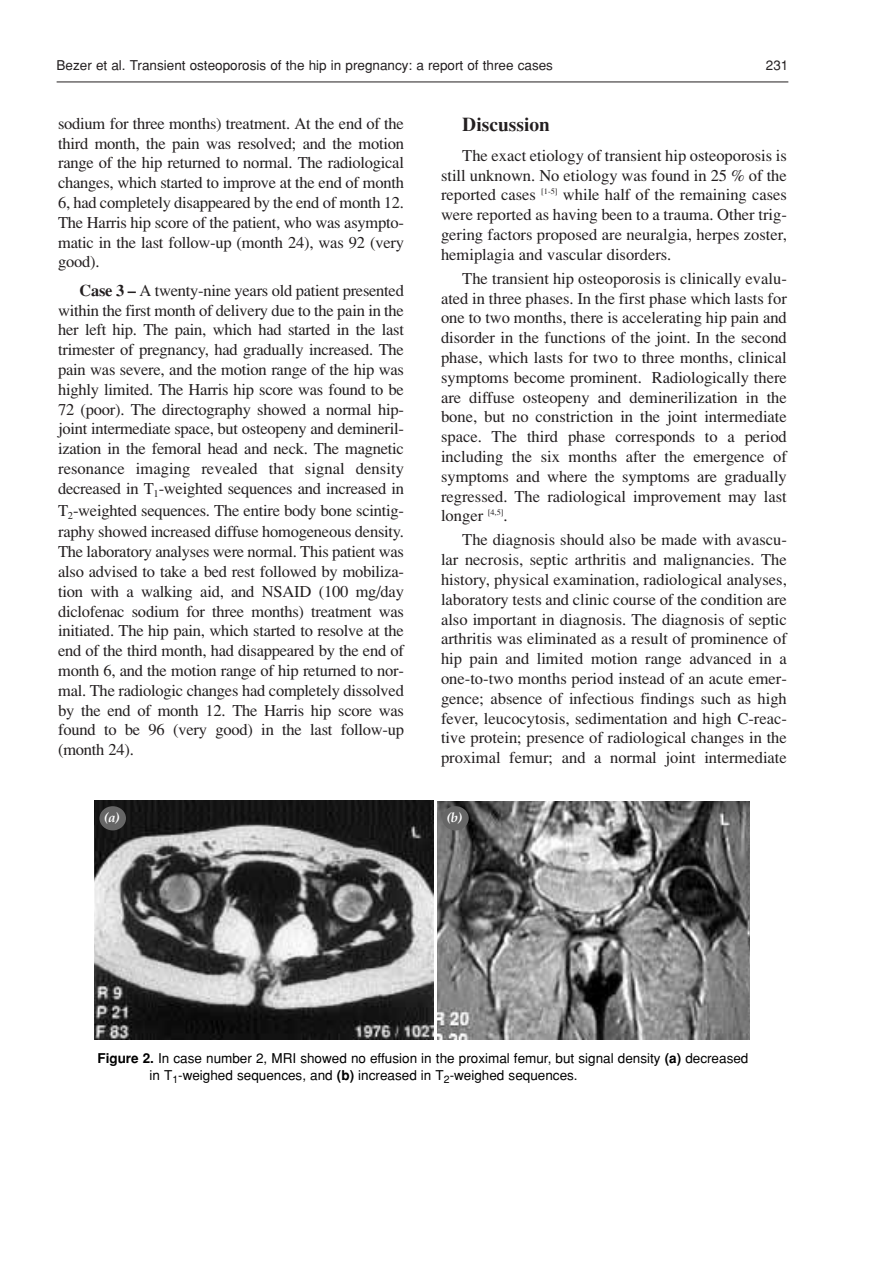
<style>
.page{position:relative;width:893px;height:1263px;background:#fff}
.page>*{position:absolute;margin:0;border:0;box-sizing:border-box;transform-origin:0 0}
.t1{font:19.5px "Times Turk B";color:#231f20}
.t2{font:16.5px/19.8px "Times Turk";letter-spacing:-.015em;color:#231f20;text-align:justify}
.t3{font:13.5px/16.6px "Helvetica Turk";color:#000}
.t4{font:13.5px "Helvetica Turk";color:#231f20}
.t5{font:13.5px "Palatino Turk BI";color:#fff}
.s1{font-family:"Times Turk B"}
.s2{font-family:"Helvetica Turk B"}
</style>
<div class="page">
<hr style="left:57px;top:82px;width:731px;height:1px;background:#231f20">
<img style="left:95px;top:801px;width:338px;height:238px">
<img style="left:437px;top:801px;width:313px;height:238px">
<div style="left:99px;top:806px;width:27px;height:24px;background:#666;border-radius:50%"></div>
<div style="left:442px;top:806px;width:26px;height:24px;background:#666;border-radius:50%"></div>
<p class="t4" style="left:57px;top:61px;width:498px">Bezer et al. Transient osteoporosis of the hip in pregnancy: a report of three cases</p>
<p class="t4" style="left:765px;top:61px;width:24px">231</p>
<p class="t2" style="left:58px;top:115px;width:347px">sodium for three months) treatment. At the end of the third month, the pain was resolved; and the motion range of the hip returned to normal. The radiological changes, which started to improve at the end of month 6, had completely disappeared by the end of month 12.<br>The Harris hip score of the patient, who was asympto&shy;matic in the last follow-up (month 24), was 92 (very good).</p>
<p class="t2" style="left:58px;top:282px;width:347px;text-indent:21px"><span class="s1">Case 3 –</span> A twenty-nine years old patient presented within the first month of delivery due to the pain in the her left hip. The pain, which had started in the last trimester of pregnancy, had gradually increased. The pain was severe, and the motion range of the hip was highly limited. The Harris hip score was found to be 72 (poor). The directography showed a normal hip&shy;joint intermediate space, but osteopeny and demineril&shy;ization in the femoral head and neck. The magnetic resonance imaging revealed that signal density decreased in T<sub>1</sub>-weighted sequences and increased in</p>
<p class="t2" style="left:58px;top:501px;width:347px;line-height:21.8px">T<sub>2</sub>-weighted sequences. The entire body bone scintig&shy;raphy showed increased diffuse homogeneous density.</p>
<p class="t2" style="left:58px;top:543px;width:347px">The laboratory analyses were normal. This patient was also advised to take a bed rest followed by mobiliza&shy;tion with a walking aid, and NSAID (100 mg/day diclofenac sodium for three months) treatment was initiated. The hip pain, which started to resolve at the end of the third month, had disappeared by the end of month 6, and the motion range of hip returned to nor&shy;mal. The radiologic changes had completely dissolved by the end of month 12. The Harris hip score was found to be 96 (very good) in the last follow-up (month 24).</p>
<p class="t1" style="left:462px;top:119px;width:89px">Discussion</p>
<p class="t2" style="left:441px;top:147px;width:347px;text-indent:21px">The exact etiology of transient hip osteoporosis is still unknown. No etiology was found in 25 % of the reported cases <sup>[1-5]</sup> while half of the remaining cases were reported as having been to a trauma. Other trig&shy;gering factors proposed are neuralgia, herpes zoster, hemiplagia and vascular disorders.</p>
<p class="t2" style="left:441px;top:270px;width:347px;text-indent:21px">The transient hip osteoporosis is clinically evalu&shy;ated in three phases. In the first phase which lasts for one to two months, there is accelerating hip pain and disorder in the functions of the joint. In the second phase, which lasts for two to three months, clinical symptoms become prominent. Radiologically there are diffuse osteopeny and deminerilization in the bone, but no constriction in the joint intermediate space. The third phase corresponds to a period including the six months after the emergence of symptoms and where the symptoms are gradually regressed. The radiological improvement may last longer <sup>[4,5]</sup>.</p>
<p class="t2" style="left:441px;top:532px;width:347px;text-indent:21px">The diagnosis should also be made with avascu&shy;lar necrosis, septic arthritis and malignancies. The history, physical examination, radiological analyses, laboratory tests and clinic course of the condition are also important in diagnosis. The diagnosis of septic arthritis was eliminated as a result of prominence of hip pain and limited motion range advanced in a one-to-two months period instead of an acute emer&shy;gence; absence of infectious findings such as high fever, leucocytosis, sedimentation and high C-reac&shy;tive protein; presence of radiological changes in the proximal femur; and a normal joint intermediate</p>
<p class="t5" style="left:104px;top:813px;width:18px">(a)</p>
<p class="t5" style="left:446px;top:813px;width:17px">(b)</p>
<p class="t3" style="left:149px;top:1052px;width:600px;text-indent:-52px"><span class="s2">Figure 2.</span> In case number 2, MRI showed no effusion in the proximal femur, but signal density <span class="s2">(a)</span> decreased in T<sub>1</sub>-weighed sequences, and <span class="s2">(b)</span> increased in T<sub>2</sub>-weighed sequences.</p>
</div>
